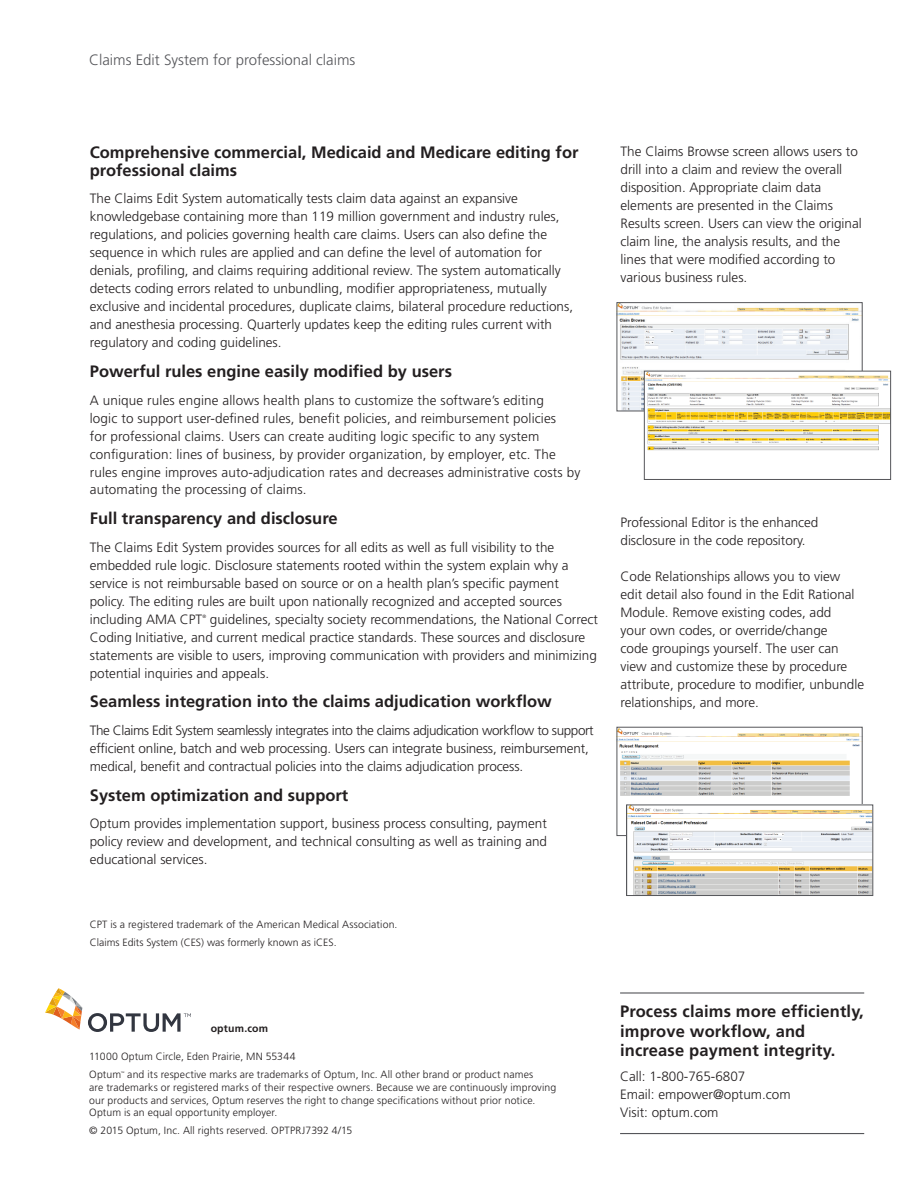
<style>
.page{position:relative;width:918px;height:1188px;background:#fff}
.page>*{position:absolute;margin:0;border:0;box-sizing:border-box;transform-origin:0 0}
.t1{font:700 16.5px/19.5px "Frutiger LT Std";color:#231f20}
.t2{font:300 15px "Frutiger LT Std";color:#55565a}
.t3{font:300 13.5px/18px "Frutiger LT Std";color:#231f20}
.t4{font:300 10.5px/12.6px "Frutiger LT Std";letter-spacing:.01em;color:#231f20}
.t5{font:700 10.5px "Frutiger LT Std";letter-spacing:.02em;color:#231f20}
.t6{font:300 4.8px "Frutiger LT Std";color:#231f20}
.t7{font:300 3.75px "Frutiger LT Std";color:#231f20}
</style>
<div class="page">
<img style="left:619px;top:304px;width:242px;height:105px">
<div style="left:617px;top:302px;width:246px;height:109px;border:1px solid #55565a"></div>
<hr style="left:620px;top:992px;width:244px;height:2px;background:#55565a">
<hr style="left:620px;top:1133px;width:244px;height:1px;background:#55565a">
<svg style="left:45px;top:988px;width:37px;height:42px"></svg>
<svg style="left:88px;top:1013px;width:103px;height:19px"></svg>
<img style="left:646px;top:373px;width:243px;height:78px">
<div style="left:644px;top:371px;width:247px;height:109px;border:1px solid #55565a"></div>
<div style="left:617px;top:727px;width:245px;height:109px;background:linear-gradient(to right,#fff,#fff)"></div>
<img style="left:619px;top:729px;width:242px;height:72px">
<div style="left:617px;top:727px;width:246px;height:109px;border:1px solid #55565a"></div>
<img style="left:628px;top:807px;width:243px;height:87px">
<div style="left:626px;top:805px;width:247px;height:91px;border:1px solid #55565a"></div>
<p class="t2" style="left:89px;top:51px;width:268px">Claims Edit System for professional claims</p>
<p class="t1" style="left:90px;top:144px;width:490px;line-height:18px">Comprehensive commercial, Medicaid and Medicare editing for professional claims</p>
<p class="t3" style="left:90px;top:190px;width:485px">The Claims Edit System automatically tests claim data against an expansive knowledgebase containing more than 119 million government and industry rules, regulations, and policies governing health care claims. Users can also define the sequence in which rules are applied and can define the level of automation for denials, profiling, and claims requiring additional review. The system automatically detects coding errors related to unbundling, modifier appropriateness, mutually exclusive and incidental procedures, duplicate claims, bilateral procedure reductions, and anesthesia processing. Quarterly updates keep the editing rules current with regulatory and coding guidelines.</p>
<p class="t1" style="left:90px;top:362px;width:364px">Powerful rules engine easily modified by users</p>
<p class="t3" style="left:90px;top:391px;width:492px">A unique rules engine allows health plans to customize the software’s editing<br>logic to support user-defined rules, benefit policies, and reimbursement policies<br>for professional claims. Users can create auditing logic specific to any system configuration: lines of business, by provider organization, by employer, etc. The rules engine improves auto-adjudication rates and decreases administrative costs by automating the processing of claims.</p>
<p class="t1" style="left:90px;top:509px;width:249px">Full transparency and disclosure</p>
<p class="t3" style="left:90px;top:538px;width:480px">The Claims Edit System provides sources for all edits as well as full visibility to the embedded rule logic. Disclosure statements rooted within the system explain why a service is not reimbursable based on source or on a health plan’s specific payment policy. The editing rules are built upon nationally recognized and accepted sources including AMA CPT</p>
<p class="t3" style="left:90px;top:610px;width:510px;text-indent:120px">guidelines, specialty society recommendations, the National Correct Coding Initiative, and current medical practice standards. These sources and disclosure statements are visible to users, improving communication with providers and minimizing potential inquiries and appeals.</p>
<p class="t1" style="left:90px;top:692px;width:464px">Seamless integration into the claims adjudication workflow</p>
<p class="t3" style="left:90px;top:721px;width:505px">The Claims Edit System seamlessly integrates into the claims adjudication workflow to support efficient online, batch and web processing. Users can integrate business, reimbursement, medical, benefit and contractual policies into the claims adjudication process.</p>
<p class="t1" style="left:90px;top:785px;width:260px">System optimization and support</p>
<p class="t3" style="left:90px;top:814px;width:459px;text-align:justify">Optum provides implementation support, business process consulting, payment policy review and development, and technical consulting as well as training and educational services.</p>
<p class="t6" style="left:202px;top:613px;width:5px">®</p>
<p class="t4" style="left:90px;top:915px;width:309px;line-height:18px">CPT is a registered trademark of the American Medical Association.<br>Claims Edits System (CES) was formerly known as iCES.</p>
<p class="t3" style="left:621px;top:143px;width:243px">The Claims Browse screen allows users to drill into a claim and review the overall disposition. Appropriate claim data elements are presented in the Claims Results screen. Users can view the original claim line, the analysis results, and the lines that were modified according to various business rules.</p>
<p class="t3" style="left:621px;top:514px;width:199px">Professional Editor is the enhanced disclosure in the code repository.</p>
<p class="t3" style="left:621px;top:568px;width:245px">Code Relationships allows you to view edit detail also found in the Edit Rational Module. Remove existing codes, add<br>your own codes, or override/change<br>code groupings yourself. The user can view and customize these by procedure attribute, procedure to modifier, unbundle relationships, and more.</p>
<p class="t5" style="left:211px;top:1022px;width:59px">optum.com</p>
<p class="t4" style="left:89px;top:1048px;width:208px;line-height:18px">11000 Optum Circle, Eden Prairie, MN 55344<br>Optum</p>
<p class="t4" style="left:89px;top:1069px;width:469px;text-indent:38px">and its respective marks are trademarks of Optum, Inc. All other brand or product names<br>are trademarks or registered marks of their respective owners. Because we are continuously improving our products and services, Optum reserves the right to change specifications without prior notice.<br>Optum is an equal opportunity employer.</p>
<p class="t4" style="left:89px;top:1124px;width:265px">© 2015 Optum, Inc. All rights reserved. OPTPRJ7392 4/15</p>
<p class="t7" style="left:121px;top:1070px;width:5px">™</p>
<p class="t1" style="left:620px;top:1002px;width:245px">Process claims more efficiently, improve workflow, and increase payment integrity.</p>
<p class="t3" style="left:620px;top:1067px;width:172px">Call: 1-800-765-6807<br>Email: empower@optum.com<br>Visit: optum.com</p>
</div>
